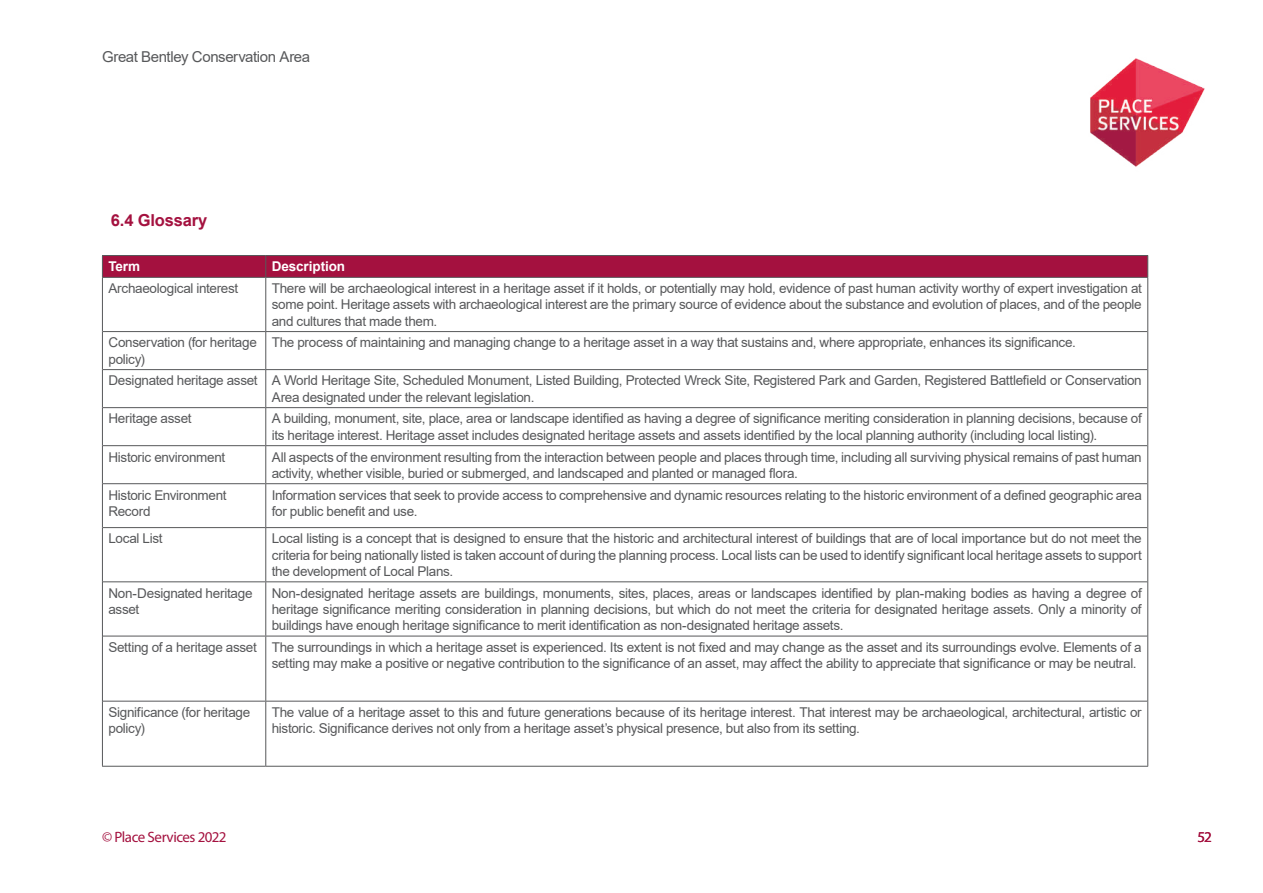
<style>
.page{position:relative;width:1263px;height:893px;background:#fff}
.page>*{position:absolute;margin:0;border:0;box-sizing:border-box;transform-origin:0 0}
.t1{font:700 16.5px "Arial";letter-spacing:-.01em;color:#a4113f}
.t2{font:15px "Arial";letter-spacing:-.025em;color:#57585a}
.t3{font:15px "Myriad Pro";letter-spacing:-.03em;color:#a4113f}
.t4{font:13.5px/16.2px "Arial";letter-spacing:-.025em;color:#57585a}
.t5{font:700 13.5px "Arial";letter-spacing:-.005em;color:#fff}
</style>
<div class="page">
<svg style="left:102px;top:255px;width:1046px;height:22px;background:#9f1440"></svg>
<hr style="left:102px;top:277px;width:164px;height:1px;background:#57585a">
<hr style="left:102px;top:278px;width:1px;height:54px;background:#57585a">
<hr style="left:266px;top:277px;width:882px;height:1px;background:#57585a">
<hr style="left:265px;top:278px;width:1px;height:53px;background:#57585a">
<hr style="left:1147px;top:278px;width:1px;height:54px;background:#57585a">
<hr style="left:102px;top:332px;width:1px;height:38px;background:#57585a">
<hr style="left:265px;top:332px;width:1px;height:37px;background:#57585a">
<hr style="left:1147px;top:332px;width:1px;height:38px;background:#57585a">
<hr style="left:102px;top:370px;width:1px;height:38px;background:#57585a">
<hr style="left:265px;top:370px;width:1px;height:37px;background:#57585a">
<hr style="left:1147px;top:370px;width:1px;height:38px;background:#57585a">
<hr style="left:102px;top:408px;width:1px;height:38px;background:#57585a">
<hr style="left:265px;top:408px;width:1px;height:37px;background:#57585a">
<hr style="left:1147px;top:408px;width:1px;height:38px;background:#57585a">
<hr style="left:102px;top:446px;width:1px;height:38px;background:#57585a">
<hr style="left:265px;top:446px;width:1px;height:37px;background:#57585a">
<hr style="left:1147px;top:446px;width:1px;height:38px;background:#57585a">
<hr style="left:102px;top:484px;width:1px;height:44px;background:#57585a">
<hr style="left:265px;top:484px;width:1px;height:43px;background:#57585a">
<hr style="left:1147px;top:484px;width:1px;height:44px;background:#57585a">
<hr style="left:102px;top:528px;width:1px;height:54px;background:#57585a">
<hr style="left:265px;top:528px;width:1px;height:53px;background:#57585a">
<hr style="left:1147px;top:528px;width:1px;height:54px;background:#57585a">
<hr style="left:102px;top:582px;width:1px;height:54px;background:#57585a">
<hr style="left:265px;top:582px;width:1px;height:54px;background:#57585a">
<hr style="left:1147px;top:582px;width:1px;height:54px;background:#57585a">
<hr style="left:102px;top:636px;width:1px;height:65px;background:#57585a">
<hr style="left:265px;top:636px;width:1px;height:65px;background:#57585a">
<hr style="left:1147px;top:636px;width:1px;height:65px;background:#57585a">
<hr style="left:102px;top:701px;width:1px;height:65px;background:#57585a">
<hr style="left:265px;top:701px;width:1px;height:65px;background:#57585a">
<hr style="left:1147px;top:701px;width:1px;height:65px;background:#57585a">
<hr style="left:102px;top:766px;width:164px;height:1px;background:#57585a">
<hr style="left:266px;top:766px;width:882px;height:1px;background:#57585a">
<hr style="left:103px;top:331px;width:163px;height:1px;background:#57585a">
<hr style="left:266px;top:331px;width:881px;height:1px;background:#57585a">
<hr style="left:103px;top:369px;width:163px;height:1px;background:#57585a">
<hr style="left:266px;top:369px;width:881px;height:1px;background:#57585a">
<hr style="left:103px;top:407px;width:163px;height:1px;background:#57585a">
<hr style="left:266px;top:407px;width:881px;height:1px;background:#57585a">
<hr style="left:103px;top:445px;width:163px;height:1px;background:#57585a">
<hr style="left:266px;top:445px;width:881px;height:1px;background:#57585a">
<hr style="left:103px;top:483px;width:163px;height:1px;background:#57585a">
<hr style="left:266px;top:483px;width:881px;height:1px;background:#57585a">
<hr style="left:103px;top:527px;width:163px;height:1px;background:#57585a">
<hr style="left:266px;top:527px;width:881px;height:1px;background:#57585a">
<hr style="left:103px;top:581px;width:163px;height:1px;background:#57585a">
<hr style="left:266px;top:581px;width:881px;height:1px;background:#57585a">
<hr style="left:103px;top:636px;width:163px;height:1px;background:#57585a">
<hr style="left:266px;top:636px;width:881px;height:1px;background:#57585a">
<hr style="left:103px;top:701px;width:163px;height:1px;background:#57585a">
<hr style="left:266px;top:701px;width:881px;height:1px;background:#57585a">
<img style="left:1090px;top:58px;width:115px;height:109px">
<p class="t2" style="left:102px;top:47px;width:210px">Great Bentley Conservation Area</p>
<p class="t1" style="left:111px;top:208px;width:98px">6.4 Glossary</p>
<p class="t5" style="left:108px;top:257px;width:33px">Term</p>
<p class="t5" style="left:272px;top:257px;width:75px">Description</p>
<p class="t4" style="left:108px;top:280px;width:131px">Archaeological interest</p>
<p class="t4" style="left:272px;top:280px;width:871px;text-align:justify">There will be archaeological interest in a heritage asset if it holds, or potentially may hold, evidence of past human activity worthy of expert investigation at some point. Heritage assets with archaeological interest are the primary source of evidence about the substance and evolution of places, and of the people and cultures that made them.</p>
<p class="t4" style="left:108px;top:334px;width:150px">Conservation (for heritage policy)</p>
<p class="t4" style="left:272px;top:334px;width:806px">The process of maintaining and managing change to a heritage asset in a way that sustains and, where appropriate, enhances its significance.</p>
<p class="t4" style="left:272px;top:372px;width:871px;text-indent:-163px">Designated heritage asset A World Heritage Site, Scheduled Monument, Listed Building, Protected Wreck Site, Registered Park and Garden, Registered Battlefield or Conservation<br>Area designated under the relevant legislation.</p>
<p class="t4" style="left:108px;top:411px;width:85px">Heritage asset</p>
<p class="t4" style="left:272px;top:411px;width:871px">A building, monument, site, place, area or landscape identified as having a degree of significance meriting consideration in planning decisions, because of its heritage interest. Heritage asset includes designated heritage assets and assets identified by the local planning authority (including local listing).</p>
<p class="t4" style="left:108px;top:449px;width:118px">Historic environment</p>
<p class="t4" style="left:272px;top:449px;width:871px">All aspects of the environment resulting from the interaction between people and places through time, including all surviving physical remains of past human activity, whether visible, buried or submerged, and landscaped and planted or managed flora.</p>
<p class="t4" style="left:108px;top:487px;width:120px">Historic Environment<br>Record</p>
<p class="t4" style="left:272px;top:487px;width:871px">Information services that seek to provide access to comprehensive and dynamic resources relating to the historic environment of a defined geographic area for public benefit and use.</p>
<p class="t4" style="left:108px;top:530px;width:56px">Local List</p>
<p class="t4" style="left:272px;top:530px;width:872px;text-align:justify">Local listing is a concept that is designed to ensure that the historic and architectural interest of buildings that are of local importance but do not meet the criteria for being nationally listed is taken account of during the planning process. Local lists can be used to identify significant local heritage assets to support the development of Local Plans.</p>
<p class="t4" style="left:108px;top:585px;width:146px">Non-Designated heritage asset</p>
<p class="t4" style="left:272px;top:585px;width:871px;text-align:justify">Non-designated heritage assets are buildings, monuments, sites, places, areas or landscapes identified by plan-making bodies as having a degree of heritage significance meriting consideration in planning decisions, but which do not meet the criteria for designated heritage assets. Only a minority of buildings have enough heritage significance to merit identification as non-designated heritage assets.</p>
<p class="t4" style="left:272px;top:639px;width:871px;text-indent:-163px">Setting of a heritage asset The surroundings in which a heritage asset is experienced. Its extent is not fixed and may change as the asset and its surroundings evolve. Elements of a setting may make a positive or negative contribution to the significance of an asset, may affect the ability to appreciate that significance or may be neutral.</p>
<p class="t4" style="left:108px;top:704px;width:143px">Significance (for heritage policy)</p>
<p class="t4" style="left:272px;top:704px;width:871px">The value of a heritage asset to this and future generations because of its heritage interest. That interest may be archaeological, architectural, artistic or historic. Significance derives not only from a heritage asset’s physical presence, but also from its setting.</p>
<p class="t3" style="left:102px;top:828px;width:126px">© Place Services 2022</p>
<p class="t3" style="left:1197px;top:828px;width:16px">52</p>
</div>
